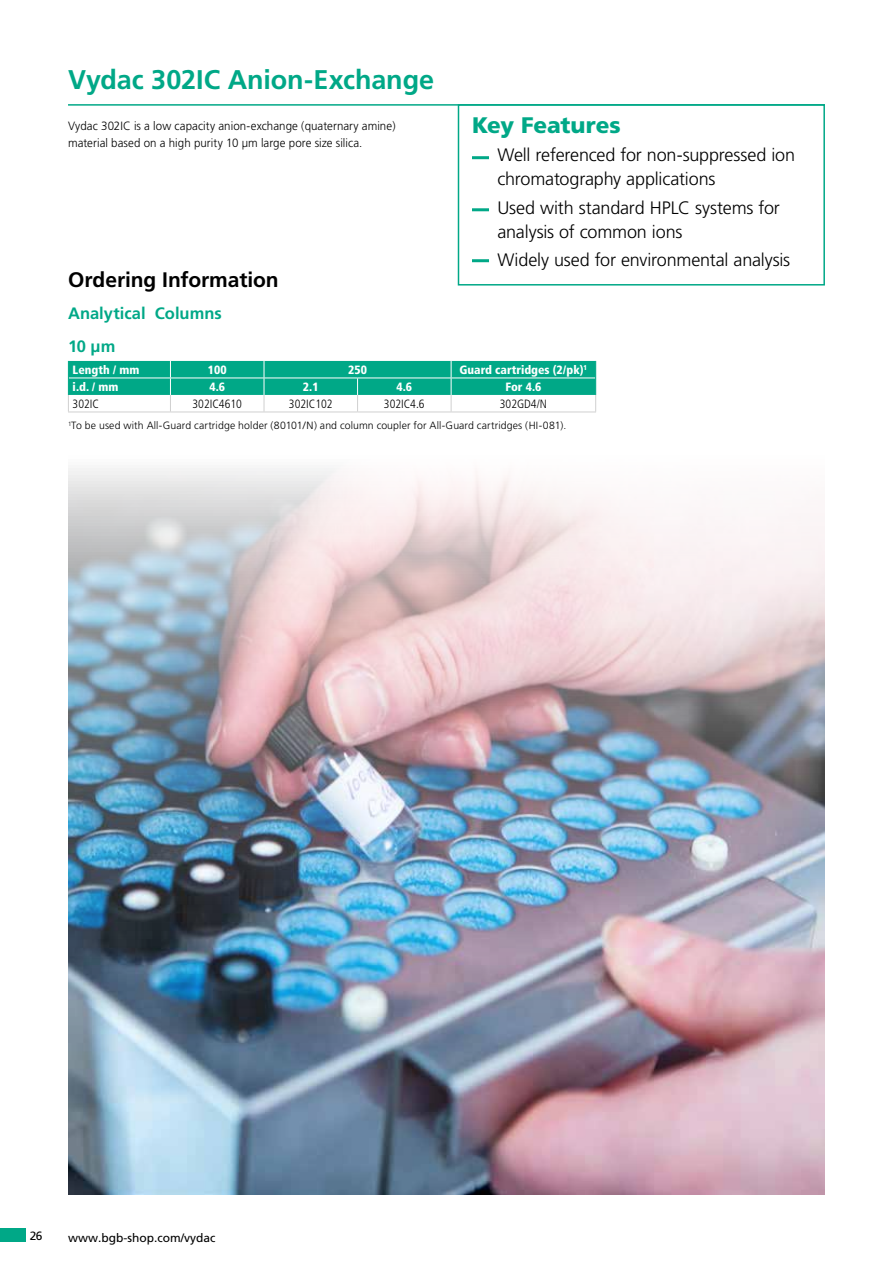
<style>
.page{position:relative;width:893px;height:1263px;background:#fff}
.page>*{position:absolute;margin:0;border:0;box-sizing:border-box;transform-origin:0 0}
.t1{font:700 27px "Frutiger";letter-spacing:-.005em;color:#00a887}
.t2{font:900 22.5px "Frutiger";letter-spacing:-.005em;color:#00a887}
.t3{font:700 21px "Frutiger CE";letter-spacing:-.005em;color:#000}
.t4{font:300 18px/24px "Frutiger";letter-spacing:-.01em;color:#000}
.t5{font:700 16.5px/32.2px "Frutiger";color:#00a887}
.t6{font:300 12px/16.5px "Frutiger";letter-spacing:.005em;color:#000;scale:.96 1}
.t7{font:900 condensed 12px "Frutiger";color:#fff}
.t8{font:300 condensed 12px "Frutiger";color:#000}
.t9{font:12px "Frutiger";color:#000}
.t10{font:300 10.5px "Frutiger";letter-spacing:.01em;color:#000}
</style>
<div class="page">
<div style="left:0;top:1228px;width:26px;height:14px;background:#00a887"></div>
<div style="left:68px;top:361px;width:528px;height:17px;background:#00a887"></div>
<img style="left:68px;top:378px;width:757px;height:817px">
<hr style="left:472px;top:156px;width:17px;height:3px;background:#00a887">
<hr style="left:472px;top:208px;width:17px;height:3px;background:#00a887">
<hr style="left:472px;top:259px;width:17px;height:3px;background:#00a887">
<div style="left:458px;top:104px;width:367px;height:182px;border:2px solid #00a887"></div>
<hr style="left:892px;top:838px;width:1px;height:425px;background:#202854">
<hr style="left:68px;top:104px;width:757px;height:2px;background:#00a887">
<h1 class="t1" style="left:68px;top:64px;width:368px">Vydac 302IC Anion-Exchange</h1>
<p class="t6" style="left:68px;top:118px;width:343px">Vydac 302IC is a low capacity anion-exchange (quaternary amine) material based on a high purity 10 µ m large pore size silica.</p>
<p class="t3" style="left:68px;top:267px;width:212px">Ordering Information</p>
<p class="t5" style="left:68px;top:297px;width:155px">Analytical Columns<br>10 µm</p>
<p class="t2" style="left:472px;top:112px;width:150px">Key Features</p>
<p class="t4" style="left:497px;top:143px;width:299px">Well referenced for non-suppressed ion chromatography applications</p>
<p class="t4" style="left:497px;top:195px;width:284px">Used with standard HPLC systems for analysis of common ions</p>
<p class="t4" style="left:497px;top:248px;width:294px">Widely used for environmental analysis</p>
<p class="t7" style="left:73px;top:362px;width:68px">Length / mm</p>
<p class="t7" style="left:208px;top:362px;width:20px">100</p>
<p class="t7" style="left:348px;top:362px;width:20px">250</p>
<p class="t7" style="left:460px;top:362px;width:129px">Guard cartridges (2/pk)<sup>1</sup></p>
<p class="t7" style="left:73px;top:380px;width:47px">i.d. / mm</p>
<p class="t7" style="left:209px;top:380px;width:17px">4.6</p>
<p class="t7" style="left:303px;top:380px;width:17px">2.1</p>
<p class="t7" style="left:397px;top:380px;width:17px">4.6</p>
<p class="t7" style="left:505px;top:380px;width:37px">For 4.6</p>
<p class="t8" style="left:73px;top:397px;width:28px">302IC</p>
<p class="t8" style="left:193px;top:397px;width:51px">302IC4610</p>
<p class="t8" style="left:289px;top:397px;width:45px">302IC102</p>
<p class="t8" style="left:384px;top:397px;width:42px">302IC4.6</p>
<p class="t8" style="left:500px;top:397px;width:49px">302GD4/N</p>
<p class="t10" style="left:68px;top:419px;width:500px"><sup>1</sup>To be used with All-Guard cartridge holder (80101/N) and column coupler for All-Guard cartridges (HI-081).</p>
<p class="t9" style="left:30px;top:1228px;width:14px">26</p>
<p class="t9" style="left:68px;top:1230px;width:149px">www.bgb-shop.com/vydac</p>
</div>
